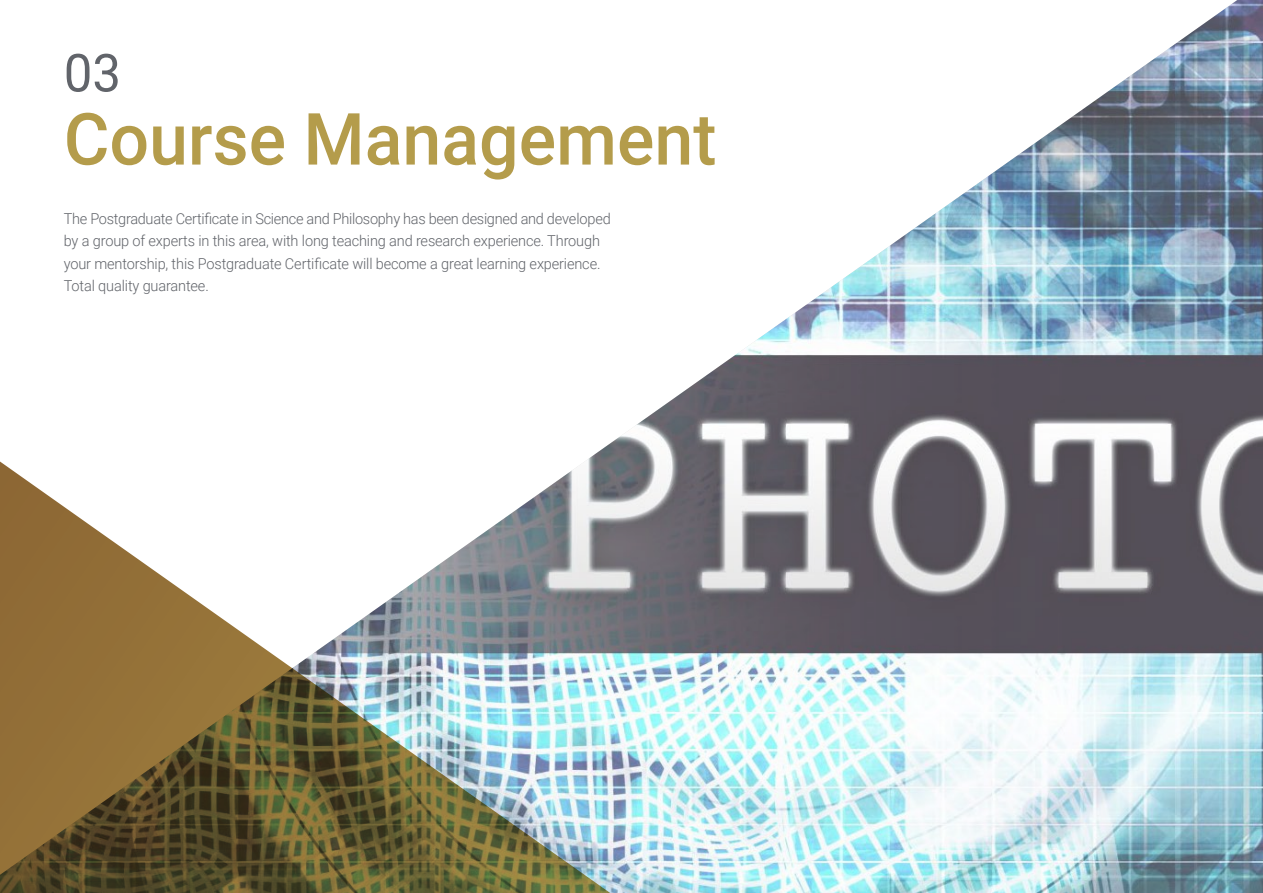
<style>
.page{position:relative;width:1263px;height:893px;background:#fff}
.page>*{position:absolute;margin:0;border:0;box-sizing:border-box;transform-origin:0 0}
.t1{font:500 72px "Roboto";color:#b49c4b}
.t2{font:52.5px "Roboto";color:#61646a}
.t3{font:300 15px/22.5px "Roboto";letter-spacing:-.01em;color:#61646a}
</style>
<div class="page">
<img style="left:606px;top:0;width:657px;height:893px">
<img style="left:0;top:446px;width:640px;height:447px">
<h2 class="t2" style="left:64px;top:36px;width:59px">03</h2>
<h1 class="t1" style="left:64px;top:89px;width:654px">Course Management</h1>
<p class="t3" style="left:64px;top:207px;width:548px">The Postgraduate Certificate in Science and Philosophy has been designed and developed by a group of experts in this area, with long teaching and research experience. Through your mentorship, this Postgraduate Certificate will become a great learning experience.<br>Total quality guarantee.</p>
</div>
